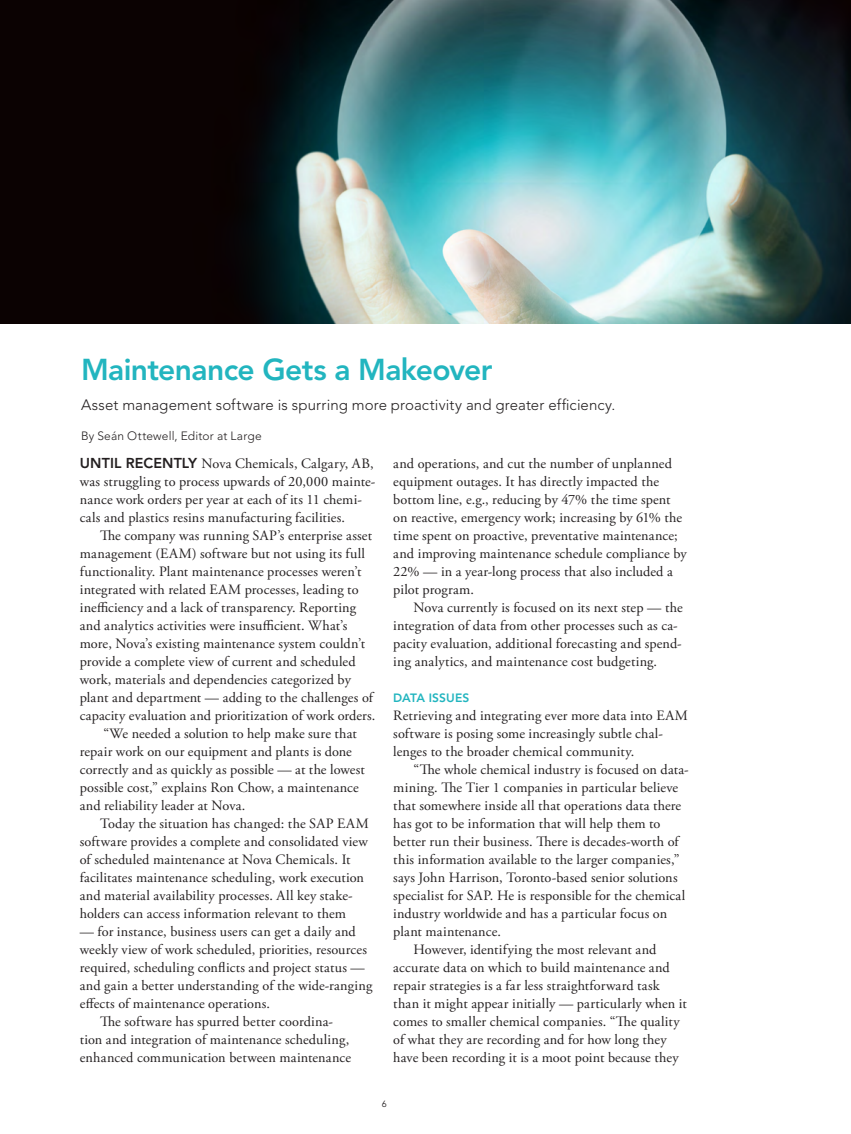
<style>
.page{position:relative;width:851px;height:1134px;background:#fff}
.page>*{position:absolute;margin:0;border:0;box-sizing:border-box;transform-origin:0 0}
.t1{font:800 30px "Avenir LT Std";letter-spacing:-.025em;color:#22b5bf}
.t2{font:300 15px "Avenir LT Std";letter-spacing:.005em;color:#231f20}
.t3{font:14.25px/18px "Adobe Garamond Pro";letter-spacing:.01em;color:#231f20}
.t4{font:300 12px "Avenir LT Std";letter-spacing:.015em;color:#231f20}
.t5{font:800 12px "Avenir LT Std";letter-spacing:.005em;color:#22b5bf}
.t6{font:9px "Avenir LT Std";color:#231f20}
.s1{font-family:"Avenir LT Std";font-weight:800}
</style>
<div class="page">
<img style="left:0;top:0;width:850px;height:324px">
<h1 class="t1" style="left:81px;top:352px;width:413px">Maintenance Gets a Makeover</h1>
<p class="t2" style="left:81px;top:396px;width:536px">Asset management software is spurring more proactivity and greater efficiency.</p>
<p class="t4" style="left:81px;top:429px;width:182px">By Seán Ottewell, Editor at Large</p>
<p class="t3" style="left:80px;top:455px;width:297px"><span class="s1">Unti l r ec ent ly</span> Nova Chemicals, Calgary, AB, was struggling to process upwards of 20,000 mainte&shy;nance work orders per year at each of its 11 chemi&shy;cals and plastics resins manufacturing facilities.</p>
<p class="t3" style="left:100px;top:527px;width:273px">The company was running SAP’s enterprise asset</p>
<p class="t3" style="left:80px;top:545px;width:287px">management (EAM) software but not using its full</p>
<p class="t3" style="left:80px;top:563px;width:283px">functionality. Plant maintenance processes weren’t</p>
<p class="t3" style="left:80px;top:581px;width:280px">integrated with related EAM processes, leading to</p>
<p class="t3" style="left:80px;top:599px;width:278px">inefficiency and a lack of transparency. Reporting</p>
<p class="t3" style="left:80px;top:617px;width:269px">and analytics activities were insufficient. What’s</p>
<p class="t3" style="left:80px;top:635px;width:287px">more, Nova’s existing maintenance system couldn’t</p>
<p class="t3" style="left:80px;top:653px;width:277px">provide a complete view of current and scheduled</p>
<p class="t3" style="left:80px;top:671px;width:273px">work, materials and dependencies categorized by</p>
<p class="t3" style="left:80px;top:689px;width:295px">plant and department — adding to the challenges of</p>
<p class="t3" style="left:80px;top:707px;width:297px">capacity evaluation and prioritization of work orders.</p>
<p class="t3" style="left:104px;top:725px;width:255px">“We needed a solution to help make sure that</p>
<p class="t3" style="left:80px;top:743px;width:274px">repair work on our equipment and plants is done</p>
<p class="t3" style="left:80px;top:761px;width:287px">correctly and as quickly as possible — at the lowest</p>
<p class="t3" style="left:80px;top:779px;width:280px">possible cost,” explains Ron Chow, a maintenance</p>
<p class="t3" style="left:80px;top:797px;width:167px">and reliability leader at Nova.</p>
<p class="t3" style="left:100px;top:815px;width:270px">Today the situation has changed: the SAP EAM</p>
<p class="t3" style="left:80px;top:833px;width:289px">software provides a complete and consolidated view</p>
<p class="t3" style="left:80px;top:851px;width:272px">of scheduled maintenance at Nova Chemicals. It</p>
<p class="t3" style="left:80px;top:869px;width:286px">facilitates maintenance scheduling, work execution</p>
<p class="t3" style="left:80px;top:887px;width:274px">and material availability processes. All key stake-</p>
<p class="t3" style="left:80px;top:905px;width:268px">holders can access information relevant to them</p>
<p class="t3" style="left:80px;top:923px;width:277px">— for instance, business users can get a daily and</p>
<p class="t3" style="left:80px;top:941px;width:289px">weekly view of work scheduled, priorities, resources</p>
<p class="t3" style="left:80px;top:959px;width:286px">required, scheduling conflicts and project status —</p>
<p class="t3" style="left:80px;top:977px;width:294px">and gain a better understanding of the wide-ranging</p>
<p class="t3" style="left:80px;top:995px;width:192px">effects of maintenance operations.</p>
<p class="t3" style="left:100px;top:1013px;width:234px">The software has spurred better coordina-</p>
<p class="t3" style="left:80px;top:1031px;width:271px">tion and integration of maintenance scheduling,</p>
<p class="t3" style="left:80px;top:1049px;width:273px">enhanced communication between maintenance</p>
<p class="t3" style="left:393px;top:455px;width:295px">and operations, and cut the number of unplanned equipment outages. It has directly impacted the bottom line, e.g., reducing by 47% the time spent on reactive, emergency work; increasing by 61% the time spent on proactive, preventative maintenance; and improving maintenance schedule compliance by 22% — in a year-long process that also included a pilot program.</p>
<p class="t3" style="left:393px;top:599px;width:291px;text-indent:20px">Nova currently is focused on its next step — the integration of data from other processes such as ca&shy;pacity evaluation, additional forecasting and spend&shy;ing analytics, and maintenance cost budgeting.</p>
<p class="t5" style="left:393px;top:691px;width:78px">DATA ISSUES</p>
<p class="t3" style="left:393px;top:707px;width:296px">Retrieving and integrating ever more data into EAM software is posing some increasingly subtle chal&shy;lenges to the broader chemical community.</p>
<p class="t3" style="left:413px;top:761px;width:277px">“The whole chemical industry is focused on data-</p>
<p class="t3" style="left:393px;top:779px;width:286px">mining. The Tier 1 companies in particular believe</p>
<p class="t3" style="left:393px;top:797px;width:289px">that somewhere inside all that operations data there</p>
<p class="t3" style="left:393px;top:815px;width:269px">has got to be information that will help them to</p>
<p class="t3" style="left:393px;top:833px;width:287px">better run their business. There is decades-worth of</p>
<p class="t3" style="left:393px;top:851px;width:288px">this information available to the larger companies,”</p>
<p class="t3" style="left:393px;top:869px;width:286px">says John Harrison, Toronto-based senior solutions</p>
<p class="t3" style="left:393px;top:887px;width:293px">specialist for SAP. He is responsible for the chemical</p>
<p class="t3" style="left:393px;top:905px;width:275px">industry worldwide and has a particular focus on</p>
<p class="t3" style="left:393px;top:923px;width:109px">plant maintenance.</p>
<p class="t3" style="left:413px;top:941px;width:244px">However, identifying the most relevant and</p>
<p class="t3" style="left:393px;top:959px;width:278px">accurate data on which to build maintenance and</p>
<p class="t3" style="left:393px;top:977px;width:268px">repair strategies is a far less straightforward task</p>
<p class="t3" style="left:393px;top:995px;width:295px">than it might appear initially — particularly when it</p>
<p class="t3" style="left:393px;top:1013px;width:288px">comes to smaller chemical companies. “The quality</p>
<p class="t3" style="left:393px;top:1031px;width:275px">of what they are recording and for how long they</p>
<p class="t3" style="left:393px;top:1049px;width:287px">have been recording it is a moot point because they</p>
<p class="t6" style="left:382px;top:1099px;width:7px">6</p>
</div>
